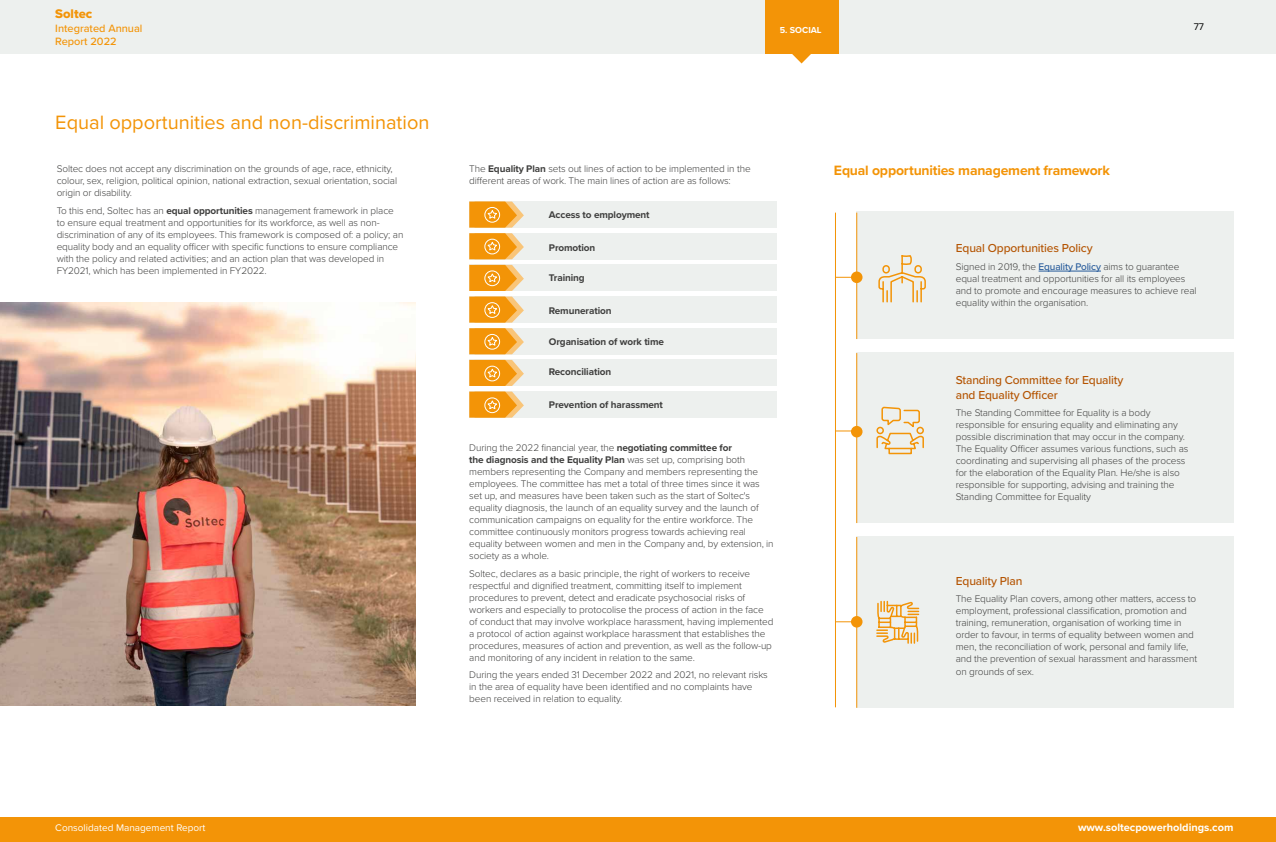
<style>
.page{position:relative;width:1276px;height:842px;background:#fff}
.page>*{position:absolute;margin:0;border:0;box-sizing:border-box;transform-origin:0 0}
.t1{font:20px "Proxima Nova";color:#f39407}
.t2{font:700 14px "Proxima Nova";letter-spacing:-.015em;color:#f39407}
.t3{font:13px "Proxima Nova Extrabld";color:#f39407}
.t4{font:500 12px/14.4px "Proxima Nova";letter-spacing:-.01em;color:#b45402}
.t5{font:700 11px "Proxima Nova";color:#fff}
.t6{font:500 11px/13.2px "Proxima Nova";color:#f39407}
.t7{font:300 10px/12px "Proxima Nova";letter-spacing:-.01em;color:#3f3f3e}
.t8{font:700 10px "Proxima Nova";letter-spacing:-.01em;color:#3f3f3e}
.t9{font:10px "Proxima Nova";color:#fff}
.t10{font:10px "Proxima Nova";color:#000}
.t11{font:700 9px "Proxima Nova";color:#fff}
.s1{font-weight:700}
.s2{font-weight:500;color:#275b9b}
</style>
<div class="page">
<div style="left:0;top:818px;width:1276px;height:24px;background:#f39407"></div>
<div style="left:0;top:0;width:1276px;height:54px;background:#edf0ee"></div>
<div style="left:765px;top:0;width:73px;height:54px;background:#f39407"></div>
<svg style="left:792px;top:54px;width:19px;height:9px"></svg>
<div style="left:469px;top:202px;width:307px;height:26px;background:#edf0ee"></div>
<div style="left:469px;top:297px;width:307px;height:26px;background:#edf0ee"></div>
<div style="left:469px;top:233px;width:307px;height:26px;background:#edf0ee"></div>
<div style="left:469px;top:328px;width:307px;height:26px;background:#edf0ee"></div>
<div style="left:469px;top:265px;width:307px;height:26px;background:#edf0ee"></div>
<div style="left:469px;top:360px;width:307px;height:26px;background:#edf0ee"></div>
<div style="left:469px;top:392px;width:307px;height:26px;background:#edf0ee"></div>
<div style="left:856px;top:212px;width:377px;height:127px;background:#edf0ee"></div>
<div style="left:856px;top:353px;width:377px;height:170px;background:#edf0ee"></div>
<div style="left:856px;top:536px;width:377px;height:172px;background:#edf0ee"></div>
<svg style="left:876px;top:600px;width:44px;height:44px"></svg>
<img style="left:0;top:303px;width:415px;height:402px">
<hr style="left:1038px;top:271px;width:63px;height:1px;background:#275b9b">
<svg style="left:878px;top:255px;width:48px;height:48px"></svg>
<svg style="left:876px;top:406px;width:48px;height:49px"></svg>
<svg style="left:469px;top:202px;width:55px;height:57px"></svg>
<svg style="left:469px;top:265px;width:55px;height:26px"></svg>
<svg style="left:469px;top:297px;width:55px;height:57px"></svg>
<svg style="left:469px;top:360px;width:55px;height:26px"></svg>
<svg style="left:469px;top:392px;width:55px;height:26px"></svg>
<hr style="left:835px;top:213px;width:1px;height:494px;background:#f39407">
<hr style="left:856px;top:213px;width:1px;height:126px;background:#f39407">
<hr style="left:856px;top:353px;width:1px;height:170px;background:#f39407">
<hr style="left:856px;top:537px;width:1px;height:171px;background:#f39407">
<div style="left:851px;top:271px;width:11px;height:12px;background:#f39407;border-radius:50%"></div>
<div style="left:851px;top:426px;width:11px;height:11px;background:#f39407;border-radius:50%"></div>
<div style="left:851px;top:616px;width:11px;height:11px;background:#f39407;border-radius:50%"></div>
<svg style="left:836px;top:277px;width:15px;height:1px"></svg>
<svg style="left:836px;top:430px;width:16px;height:1px"></svg>
<svg style="left:836px;top:621px;width:15px;height:1px"></svg>
<h3 class="t3" style="left:55px;top:4px;width:39px">Soltec</h3>
<p class="t6" style="left:55px;top:21px;width:89px">Integrated Annual<br>Report 2022</p>
<p class="t11" style="left:780px;top:23px;width:43px">5. SOCIAL</p>
<p class="t10" style="left:1193px;top:19px;width:12px">77</p>
<p class="t1" style="left:55px;top:108px;width:376px">Equal opportunities and non-discrimination</p>
<p class="t7" style="left:57px;top:162px;width:342px">Soltec does not accept any discrimination on the grounds of age, race, ethnicity, colour, sex, religion, political opinion, national extraction, sexual orientation, social origin or disability.</p>
<p class="t7" style="left:57px;top:204px;width:348px">To this end, Soltec has an <span class="s1">equal opportunities</span> management framework in place to ensure equal treatment and opportunities for its workforce, as well as non&shy;discrimination of any of its employees. This framework is composed of: a policy; an equality body and an equality officer with specific functions to ensure compliance with the policy and related activities; and an action plan that was developed in FY2021, which has been implemented in FY2022.</p>
<p class="t7" style="left:469px;top:162px;width:283px">The <span class="s1">Equality Plan</span> sets out lines of action to be implemented in the</p>
<p class="t2" style="left:834px;top:160px;width:277px">Equal opportunities management framework</p>
<p class="t7" style="left:469px;top:174px;width:263px">different areas of work. The main lines of action are as follows:</p>
<p class="t8" style="left:549px;top:207px;width:102px">Access to employment</p>
<p class="t8" style="left:549px;top:240px;width:48px">Promotion</p>
<p class="t8" style="left:549px;top:271px;width:37px">Training</p>
<p class="t8" style="left:549px;top:304px;width:64px">Remuneration</p>
<p class="t8" style="left:549px;top:334px;width:117px">Organisation of work time</p>
<p class="t8" style="left:549px;top:364px;width:64px">Reconciliation</p>
<p class="t8" style="left:549px;top:397px;width:116px">Prevention of harassment</p>
<p class="t7" style="left:469px;top:441px;width:306px">During the 2022 financial year, the <span class="s1">negotiating committee for<br>the diagnosis and the Equality Plan</span> was set up, comprising both members representing the Company and members representing the employees. The committee has met a total of three times since it was set up, and measures have been taken such as the start of Soltec's equality diagnosis, the launch of an equality survey and the launch of communication campaigns on equality for the entire workforce. The committee continuously monitors progress towards achieving real equality between women and men in the Company and, by extension, in society as a whole.</p>
<p class="t7" style="left:469px;top:567px;width:306px">Soltec, declares as a basic principle, the right of workers to receive respectful and dignified treatment, committing itself to implement procedures to prevent, detect and eradicate psychosocial risks of workers and especially to protocolise the process of action in the face of conduct that may involve workplace harassment, having implemented a protocol of action against workplace harassment that establishes the procedures, measures of action and prevention, as well as the follow-up and monitoring of any incident in relation to the same.</p>
<p class="t7" style="left:469px;top:668px;width:300px">During the years ended 31 December 2022 and 2021, no relevant risks in the area of equality have been identified and no complaints have been received in relation to equality.</p>
<p class="t4" style="left:955px;top:240px;width:138px">Equal Opportunities Policy</p>
<p class="t7" style="left:955px;top:260px;width:242px">Signed in 2019, the <span class="s2">Equality Policy</span> aims to guarantee equal treatment and opportunities for all its employees and to promote and encourage measures to achieve real equality within the organisation.</p>
<p class="t4" style="left:955px;top:373px;width:169px">Standing Committee for Equality and Equality Officer</p>
<p class="t7" style="left:955px;top:406px;width:234px">The Standing Committee for Equality is a body responsible for ensuring equality and eliminating any possible discrimination that may occur in the company.<br>The Equality Officer assumes various functions, such as coordinating and supervising all phases of the process for the elaboration of the Equality Plan. He/she is also responsible for supporting, advising and training the Standing Committee for Equality</p>
<p class="t4" style="left:955px;top:573px;width:68px">Equality Plan</p>
<p class="t7" style="left:955px;top:593px;width:243px">The Equality Plan covers, among other matters, access to employment, professional classification, promotion and training, remuneration, organisation of working time in order to favour, in terms of equality between women and men, the reconciliation of work, personal and family life, and the prevention of sexual harassment and harassment on grounds of sex.</p>
<p class="t9" style="left:55px;top:820px;width:152px">Consolidated Management Report</p>
<p class="t5" style="left:1078px;top:819px;width:157px">www.soltecpowerholdings.com</p>
</div>
